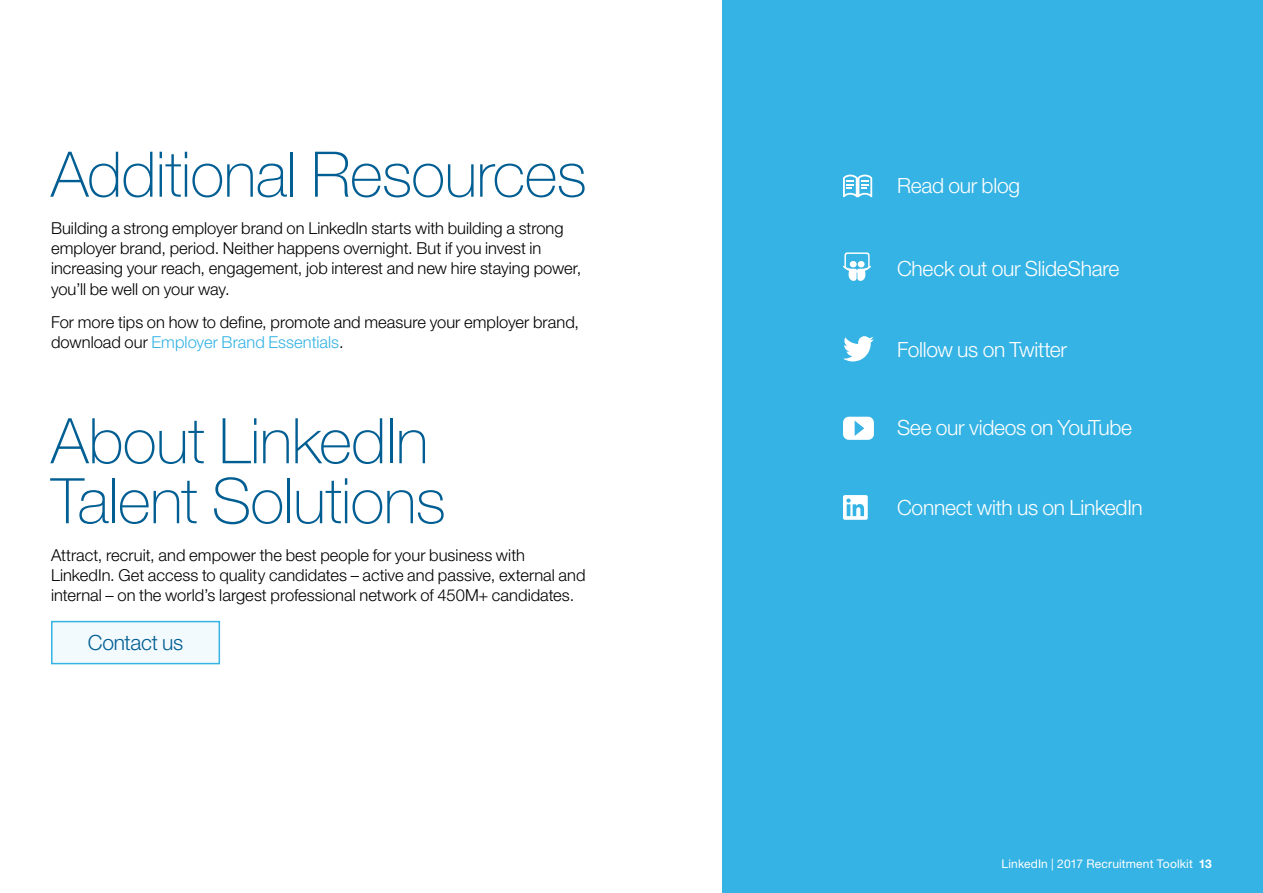
<style>
.page{position:relative;width:1263px;height:893px;background:#fff}
.page>*{position:absolute;margin:0;border:0;box-sizing:border-box;transform-origin:0 0}
.t1{font:100 63px/60px "Helvetica Neue LT Std";letter-spacing:-.01em;color:#005e93}
.t2{font:300 21px "Helvetica Neue LT Std";letter-spacing:-.01em;color:#fff}
.t3{font:300 21px "Helvetica Neue LT Std";letter-spacing:-.01em;color:#005e93}
.t4{font:300 16.5px/20.2px "Helvetica Neue LT Std";color:#000}
.t5{font:12px "Helvetica Neue LT Std";letter-spacing:.01em;color:#fff}
.s1{color:#34b3e4}
.s2{font-weight:700}
</style>
<div class="page">
<div style="left:723px;top:0;width:540px;height:893px;background:#34b3e4"></div>
<div style="left:52px;top:622px;width:167px;height:42px;background:#f3fafd"></div>
<div style="left:51px;top:621px;width:169px;height:43px;border:2px solid #34b3e4"></div>
<svg style="left:843px;top:175px;width:29px;height:22px"></svg>
<svg style="left:843px;top:252px;width:28px;height:29px"></svg>
<svg style="left:843px;top:336px;width:31px;height:25px"></svg>
<svg style="left:843px;top:417px;width:31px;height:23px"></svg>
<svg style="left:843px;top:495px;width:25px;height:25px"></svg>
<h1 class="t1" style="left:51px;top:144px;width:537px">Additional Resources</h1>
<p class="t4" style="left:51px;top:218px;width:532px">Building a strong employer brand on LinkedIn starts with building a strong employer brand, period. Neither happens overnight. But if you invest in increasing your reach, engagement, job interest and new hire staying power, you’ll be well on your way.</p>
<p class="t4" style="left:51px;top:311px;width:530px">For more tips on how to define, promote and measure your employer brand, download our <span class="s1">Employer Brand Essentials</span>.</p>
<h1 class="t1" style="left:51px;top:411px;width:396px">About LinkedIn<br>Talent Solutions</h1>
<p class="t4" style="left:51px;top:544px;width:536px">Attract, recruit, and empower the best people for your business with<br>LinkedIn. Get access to quality candidates – active and passive, external and internal – on the world’s largest professional network of 450M+ candidates.</p>
<p class="t3" style="left:88px;top:630px;width:97px">Contact us</p>
<p class="t2" style="left:897px;top:172px;width:125px">Read our blog</p>
<p class="t2" style="left:897px;top:256px;width:224px">Check out our SlideShare</p>
<p class="t2" style="left:897px;top:337px;width:172px">Follow us on Twitter</p>
<p class="t2" style="left:897px;top:415px;width:237px">See our videos on YouTube</p>
<p class="t2" style="left:897px;top:495px;width:247px">Connect with us on LinkedIn</p>
<p class="t5" style="left:1001px;top:856px;width:212px">LinkedIn | 2017 Recruitment Toolkit <span class="s2">13</span></p>
</div>
